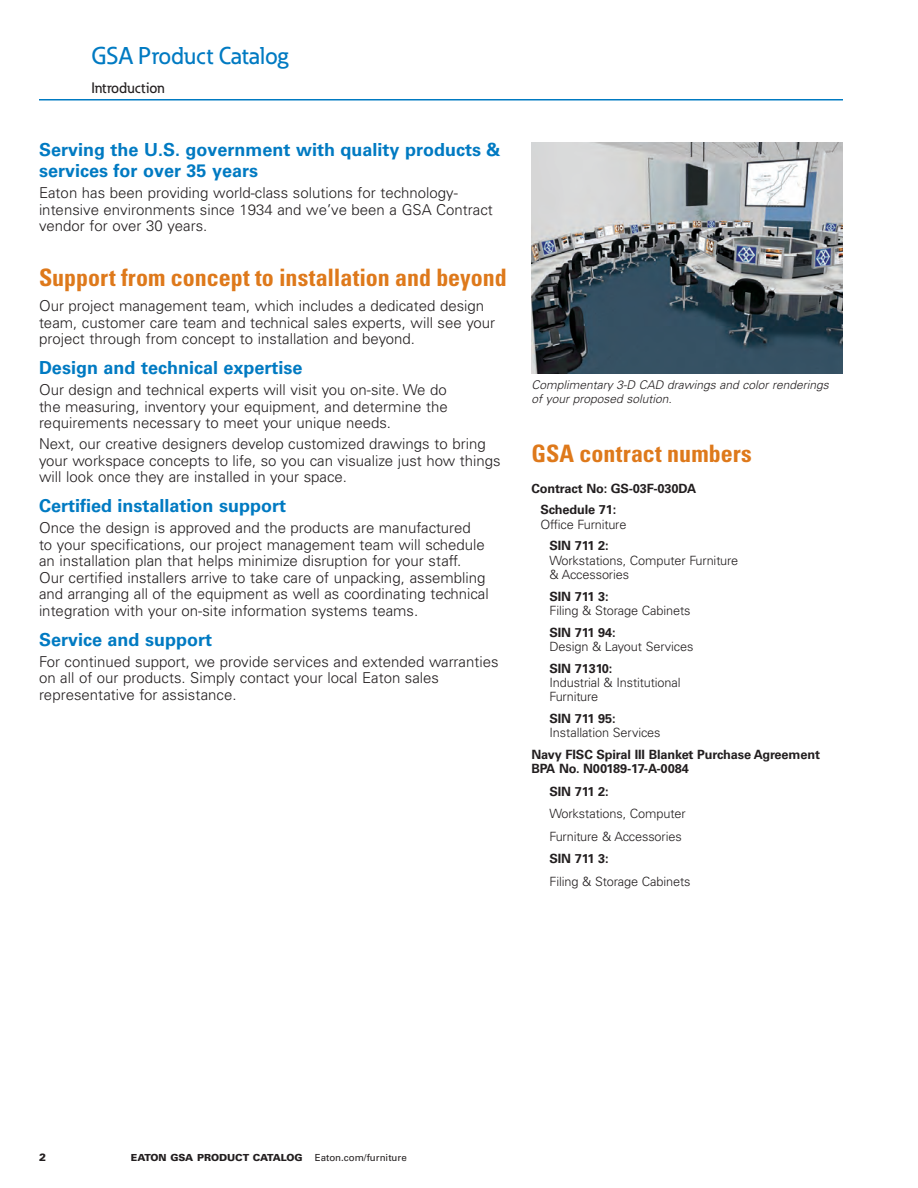
<style>
.page{position:relative;width:918px;height:1188px;background:#fff}
.page>*{position:absolute;margin:0;border:0;box-sizing:border-box;transform-origin:0 0}
.t1{font:700 condensed 24px "Univers LT Std";color:#de791b}
._00_Category_Flush_R{font:500 24px "Eaton";color:#007ac2}
.Blue_Subheads12_14{font:700 18px/21px "Univers LT Std";color:#007ac2}
.Body_10_11__p3{font:300 15px/16.5px "Univers LT Std";color:#231f20}
._00_Section_Flush_Le{font:500 15px "Eaton";color:#231f20}
._02_Body__8_5_pt{font:300 12.75px/14.2px "Univers LT Std";letter-spacing:-.01em;color:#231f20}
._02_Body__8_5_pt-2{font:700 12.75px/14.2px "Univers LT Std";letter-spacing:-.01em;color:#231f20}
.t2{font:italic 300 12px/14.4px "Univers LT Std";color:#231f20}
.t3{font:900 10.5px "Univers LT Std";color:#231f20}
.t4{font:900 9.75px "Univers LT Std";color:#231f20}
.s1{font-weight:700}
.s2{font-weight:400}
</style>
<div class="page">
<hr style="left:39px;top:99px;width:804px;height:1px;background:#007ac2">
<img style="left:531px;top:143px;width:312px;height:231px">
<p class="_00_Category_Flush_R" style="left:92px;top:41px;width:199px">GSA Product Catalog</p>
<p class="_00_Section_Flush_Le" style="left:92px;top:79px;width:75px">Introduction</p>
<p class="Blue_Subheads12_14" style="left:39px;top:139px;width:463px">Serving the U.S. government with quality products &amp; services for over 35 years</p>
<p class="Body_10_11__p3" style="left:39px;top:185px;width:455px">Eaton has been providing world-class solutions for technology&shy;intensive environments since 1934 and we’ve been a GSA Contract vendor for over 30 years.</p>
<p class="t1" style="left:39px;top:263px;width:469px">Support from concept to installation and beyond</p>
<p class="Body_10_11__p3" style="left:39px;top:298px;width:458px">Our project management team, which includes a dedicated design team, customer care team and technical sales experts, will see your project through from concept to installation and beyond.</p>
<p class="Blue_Subheads12_14" style="left:39px;top:358px;width:265px">Design and technical expertise</p>
<p class="Body_10_11__p3" style="left:39px;top:382px;width:410px;text-align:justify">Our design and technical experts will visit you on-site. We do the measuring, inventory your equipment, and determine the requirements necessary to meet your unique needs.</p>
<p class="Body_10_11__p3" style="left:39px;top:436px;width:463px">Next, our creative designers develop customized drawings to bring your workspace concepts to life, so you can visualize just how things will look once they are installed in your space.</p>
<p class="Blue_Subheads12_14" style="left:39px;top:496px;width:249px">Certified installation support</p>
<p class="Body_10_11__p3" style="left:39px;top:520px;width:451px">Once the design is approved and the products are manufactured<br>to your specifications, our project management team will schedule an installation plan that helps minimize disruption for your staff.<br>Our certified installers arrive to take care of unpacking, assembling and arranging all of the equipment as well as coordinating technical integration with your on-site information systems teams.</p>
<p class="Blue_Subheads12_14" style="left:39px;top:629px;width:175px">Service and support</p>
<p class="Body_10_11__p3" style="left:39px;top:653px;width:461px">For continued support, we provide services and extended warranties on all of our products. Simply contact your local Eaton sales representative for assistance.</p>
<p class="t2" style="left:531px;top:377px;width:299px">Complimentary 3-D CAD drawings and color renderings of your proposed solution.</p>
<p class="t1" style="left:531px;top:439px;width:222px">GSA contract numbers</p>
<p class="_02_Body__8_5_pt-2" style="left:531px;top:481px;width:166px">Contract No: GS-03F-030DA</p>
<p class="_02_Body__8_5_pt" style="left:540px;top:503px;width:88px"><span class="s1">Schedule 71:<br></span>Office Furniture</p>
<p class="_02_Body__8_5_pt" style="left:549px;top:539px;width:190px"><span class="s1">SIN 711 2:<br></span>Workstations, Computer Furniture &amp; Accessories</p>
<p class="_02_Body__8_5_pt" style="left:549px;top:589px;width:143px"><span class="s1">SIN 711 3:<br></span>Filing &amp; Storage Cabinets</p>
<p class="_02_Body__8_5_pt" style="left:549px;top:625px;width:146px"><span class="s1">SIN 711 94:<br></span>Design &amp; Layout Services</p>
<p class="_02_Body__8_5_pt" style="left:549px;top:661px;width:133px"><span class="s1">SIN 71310:<br></span>Industrial &amp; Institutional<br>Furniture</p>
<p class="_02_Body__8_5_pt" style="left:549px;top:711px;width:113px"><span class="s1">SIN 711 95:<br></span>Installation Services</p>
<p class="_02_Body__8_5_pt-2" style="left:531px;top:747px;width:290px">Navy FISC Spiral III Blanket Purchase Agreement<br>BPA No. N00189-17-A-0084</p>
<p class="_02_Body__8_5_pt" style="left:549px;top:780px;width:143px;line-height:22.5px"><span class="s1">SIN 711 2:<br></span>Workstations, Computer<br>Furniture &amp; Accessories<br><span class="s1">SIN 711 3:<br></span>Filing &amp; Storage Cabinets</p>
<p class="t3" style="left:39px;top:1151px;width:9px">2</p>
<p class="t4" style="left:131px;top:1151px;width:277px">EATON GSA PRODUCT CATALOG <span class="s2">Eaton.com/furniture</span></p>
</div>
